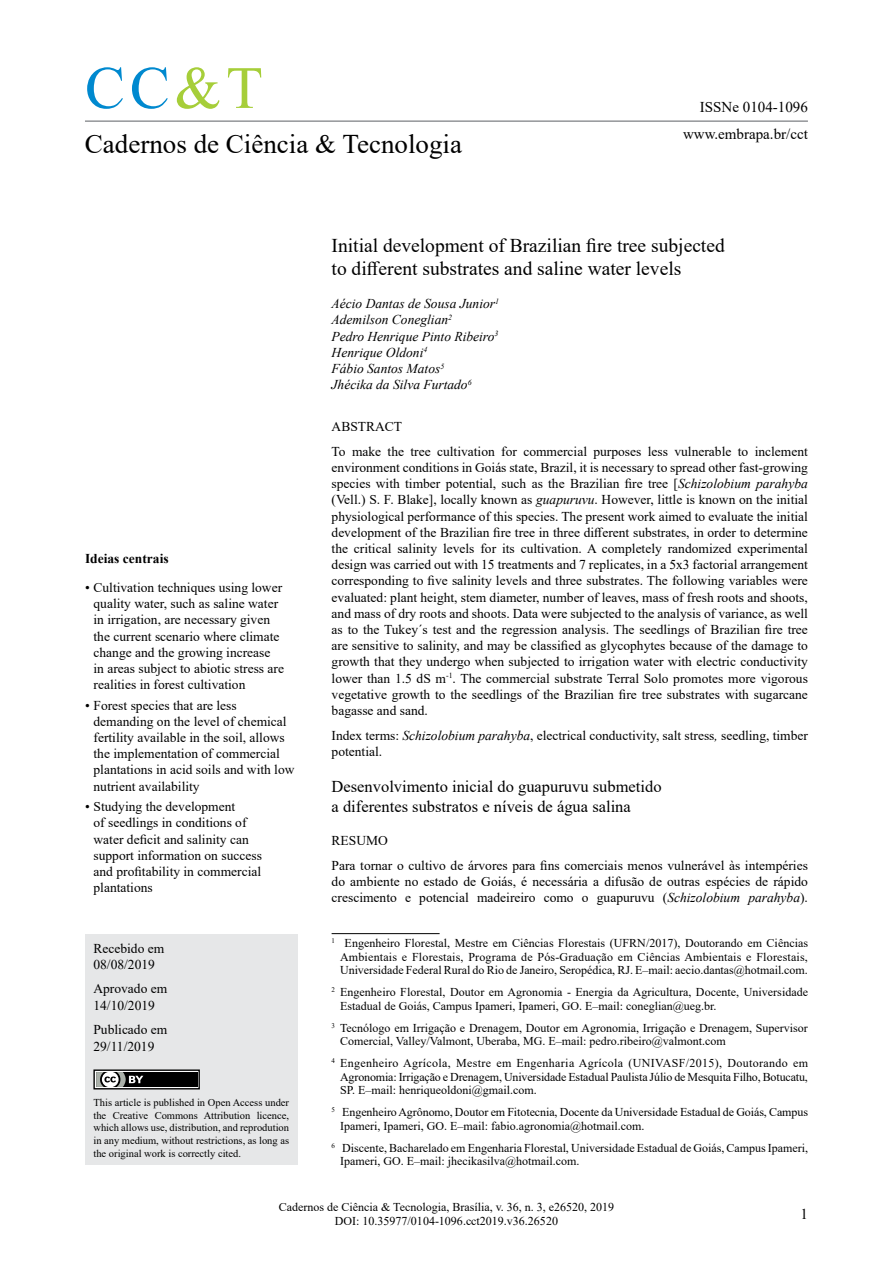
<style>
.page{position:relative;width:893px;height:1263px;background:#fff}
.page>*{position:absolute;margin:0;border:0;box-sizing:border-box;transform-origin:0 0}
.t1{font:60px "Times New Roman";color:#0089cf}
.t2{font:27px "Times New Roman";color:#000}
.t3{font:19.5px/23.4px "Times New Roman";color:#000}
.t4{font:16.5px/19.5px "Times New Roman";color:#000}
.t5{font:15px/26.5px "Times New Roman";color:#000;text-align:right}
.t6{font:13.5px/16.2px "Times New Roman";color:#000}
.t7{font:italic 13.5px/16.2px "Times New Roman";color:#000}
.t8{font:700 13.5px "Times New Roman";color:#000}
.t9{font:12px/13.5px "Times New Roman";color:#000}
.t10{font:10.5px/12.6px "Times New Roman";color:#000;text-align:justify}
.s1{color:#a6ce39}
.s2{font-style:italic}
</style>
<div class="page">
<hr style="left:85px;top:120px;width:723px;height:2px;background:#939598">
<div style="left:85px;top:935px;width:213px;height:230px;background:#e6e7e8"></div>
<svg style="left:143px;top:1071px;width:55px;height:16px"></svg>
<div style="left:93px;top:1069px;width:107px;height:20px;border:1px solid #000"></div>
<div style="left:96px;top:1072px;width:101px;height:15px;background:#000"></div>
<svg style="left:93px;top:1069px;width:50px;height:21px"></svg>
<hr style="left:332px;top:933px;width:108px;height:1px;background:#000">
<h1 class="t1" style="left:85px;top:46px;width:179px">CC<span class="s1">&amp;T</span></h1>
<h2 class="t2" style="left:85px;top:125px;width:379px">Cadernos de Ciência &amp; Tecnologia</h2>
<p class="t5" style="left:683px;top:94px;width:126px">ISSNe 0104-1096 www.embrapa.br/cct</p>
<p class="t8" style="left:85px;top:549px;width:85px">Ideias centrais</p>
<p class="t6" style="left:94px;top:579px;width:192px;text-indent:-9px">• Cultivation techniques using lower quality water, such as saline water in irrigation, are necessary given the current scenario where climate change and the growing increase in areas subject to abiotic stress are realities in forest cultivation</p>
<p class="t6" style="left:94px;top:697px;width:203px;text-indent:-9px">• Forest species that are less demanding on the level of chemical fertility available in the soil, allows the implementation of commercial plantations in acid soils and with low nutrient availability</p>
<p class="t6" style="left:94px;top:798px;width:170px;text-indent:-9px">• Studying the development<br>of seedlings in conditions of water deficit and salinity can support information on success and profitability in commercial plantations</p>
<p class="t6" style="left:93px;top:939px;width:72px">Recebido em<br>08/08/2019</p>
<p class="t6" style="left:93px;top:980px;width:75px">Aprovado em<br>14/10/2019</p>
<p class="t6" style="left:93px;top:1021px;width:75px">Publicado em<br>29/11/2019</p>
<p class="t10" style="left:93px;top:1096px;width:197px">This article is published in Open Access under the Creative Commons Attribution licence, which allows use, distribution, and reprodution in any medium, without restrictions, as long as the original work is correctly cited.</p>
<h3 class="t3" style="left:332px;top:233px;width:395px">Initial development of Brazilian fire tree subjected to different substrates and saline water levels</h3>
<p class="t7" style="left:332px;top:295px;width:169px">Aécio Dantas de Sousa Junior<sup>1<br></sup>Ademilson Coneglian<sup>2<br></sup>Pedro Henrique Pinto Ribeiro<sup>3<br></sup>Henrique Oldoni<sup>4<br></sup>Fábio Santos Matos<sup>5<br></sup>Jhécika da Silva Furtado<sup>6</sup></p>
<p class="t6" style="left:332px;top:414px;width:478px;line-height:24.8px">ABSTRACT<br>To make the tree cultivation for commercial purposes less vulnerable to inclement</p>
<p class="t6" style="left:332px;top:459px;width:478px;text-align:justify">environment conditions in Goiás state, Brazil, it is necessary to spread other fast-growing species with timber potential, such as the Brazilian fire tree [<span class="s2">Schizolobium parahyba </span>(Vell.) S. F. Blake], locally known as <span class="s2">guapuruvu</span>. However, little is known on the initial physiological performance of this species. The present work aimed to evaluate the initial development of the Brazilian fire tree in three different substrates, in order to determine the critical salinity levels for its cultivation. A completely randomized experimental design was carried out with 15 treatments and 7 replicates, in a 5x3 factorial arrangement corresponding to five salinity levels and three substrates. The following variables were evaluated: plant height, stem diameter, number of leaves, mass of fresh roots and shoots, and mass of dry roots and shoots. Data were subjected to the analysis of variance, as well as to the Tukey´s test and the regression analysis. The seedlings of Brazilian fire tree are sensitive to salinity, and may be classified as glycophytes because of the damage to growth that they undergo when subjected to irrigation water with electric conductivity lower than 1.5 dS m<sup>-1</sup>. The commercial substrate Terral Solo promotes more vigorous vegetative growth to the seedlings of the Brazilian fire tree substrates with sugarcane bagasse and sand.</p>
<p class="t6" style="left:332px;top:727px;width:478px">Index terms: <span class="s2">Schizolobium parahyba</span>, electrical conductivity, salt stress<span class="s2">,</span> seedling, timber potential.</p>
<p class="t4" style="left:332px;top:776px;width:331px">Desenvolvimento inicial do guapuruvu submetido a diferentes substratos e níveis de água salina</p>
<p class="t6" style="left:332px;top:828px;width:478px;line-height:24.8px">RESUMO<br>Para tornar o cultivo de árvores para fins comerciais menos vulnerável às intempéries</p>
<p class="t6" style="left:332px;top:873px;width:478px">do ambiente no estado de Goiás, é necessária a difusão de outras espécies de rápido crescimento e potencial madeireiro como o guapuruvu (<span class="s2">Schizolobium parahyba</span>).</p>
<p class="t9" style="left:340px;top:936px;width:470px;text-align:justify;text-indent:-8px"><sup>1</sup> Engenheiro Florestal, Mestre em Ciências Florestais (UFRN/2017), Doutorando em Ciências Ambientais e Florestais, Programa de Pós-Graduação em Ciências Ambientais e Florestais, Universidade Federal Rural do Rio de Janeiro, Seropédica, RJ. E–mail: aecio.dantas@hotmail.com.</p>
<p class="t9" style="left:340px;top:985px;width:469px;text-indent:-9px"><sup>2</sup> Engenheiro Florestal, Doutor em Agronomia - Energia da Agricultura, Docente, Universidade<br>Estadual de Goiás, Campus Ipameri, Ipameri, GO. E–mail: coneglian@ueg.br.</p>
<p class="t9" style="left:340px;top:1020px;width:469px;text-indent:-8px"><sup>3</sup> Tecnólogo em Irrigação e Drenagem, Doutor em Agronomia, Irrigação e Drenagem, Supervisor<br>Comercial, Valley/Valmont, Uberaba, MG. E–mail: pedro.ribeiro@valmont.com</p>
<p class="t9" style="left:340px;top:1056px;width:469px;text-align:justify;text-indent:-9px"><sup>4</sup> Engenheiro Agrícola, Mestre em Engenharia Agrícola (UNIVASF/2015), Doutorando em Agronomia: Irrigação e Drenagem, Universidade Estadual Paulista Júlio de Mesquita Filho, Botucatu, SP. E–mail: henriqueoldoni@gmail.com.</p>
<p class="t9" style="left:340px;top:1105px;width:469px;text-indent:-9px"><sup>5</sup> Engenheiro Agrônomo, Doutor em Fitotecnia, Docente da Universidade Estadual de Goiás, Campus<br>Ipameri, Ipameri, GO. E–mail: fabio.agronomia@hotmail.com.</p>
<p class="t9" style="left:340px;top:1140px;width:469px;text-indent:-9px"><sup>6</sup> Discente, Bacharelado em Engenharia Florestal, Universidade Estadual de Goiás, Campus Ipameri,<br>Ipameri, GO. E–mail: jhecikasilva@hotmail.com.</p>
<p class="t9" style="left:279px;top:1199px;width:337px;line-height:14.4px;text-align:center">Cadernos de Ciência &amp; Tecnologia, Brasília, v. 36, n. 3, e26520, 2019<br>DOI: 10.35977/0104-1096.cct2019.v36.26520</p>
<p class="t5" style="left:800px;top:1200px;width:9px">1</p>
</div>
